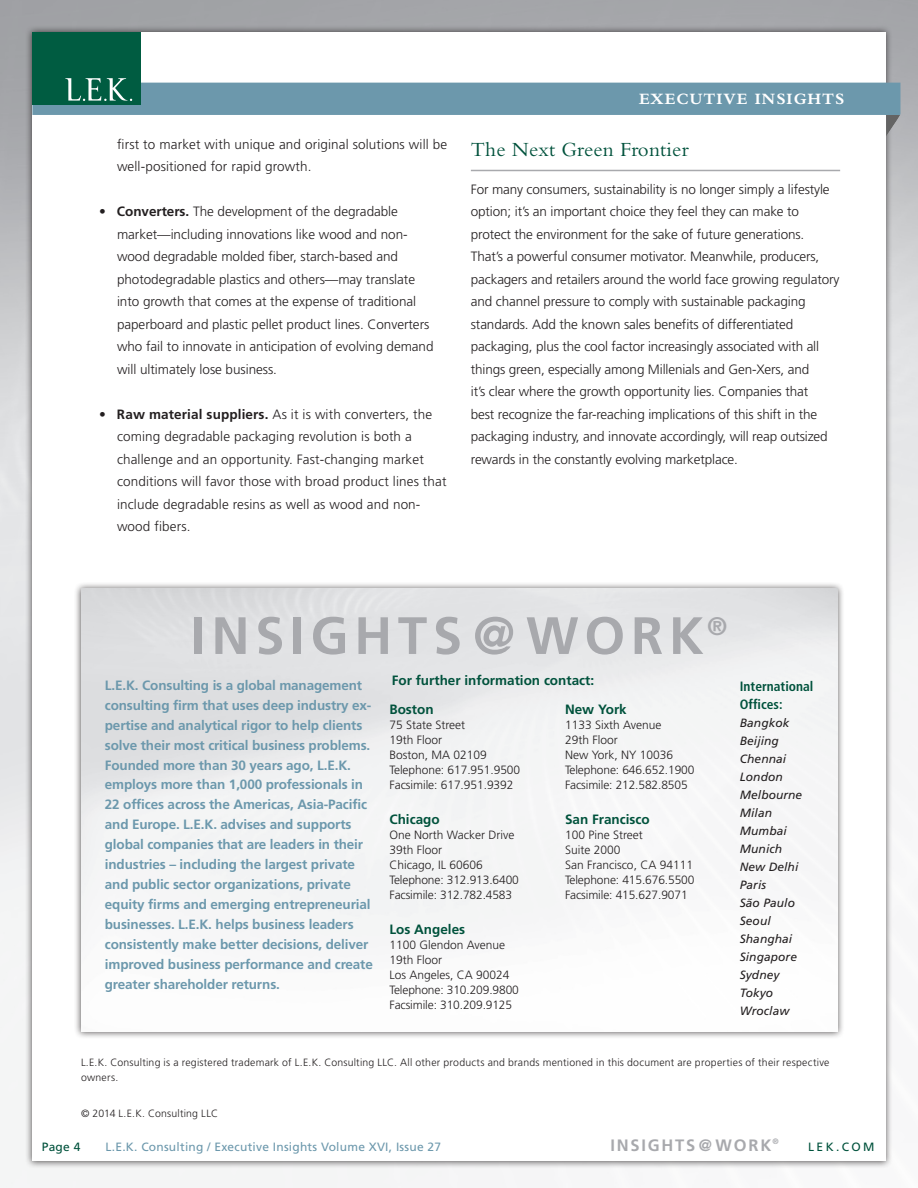
<style>
.page{position:relative;width:918px;height:1188px;background:#fff}
.page>*{position:absolute;margin:0;border:0;box-sizing:border-box;transform-origin:0 0}
.ad_text{font:700 52.5px "Frutiger";letter-spacing:.11em;color:#a8a9ad}
.subhead_rule{font:21px "Bembo";letter-spacing:.01em;color:#00523c}
.t1{font:700 16.5px "Bembo";letter-spacing:.06em;color:#fff}
.t2{font:700 16.5px "Frutiger";letter-spacing:.11em;color:#a8a9ad}
.body_copy{font:300 13.5px/22.5px "Frutiger";letter-spacing:-.01em;color:#231f20}
.frutiger_text{font:700 13.5px/20px "Frutiger";letter-spacing:-.01em;color:#6c98ac}
.body_copy-2{font:300 13.5px/22.5px "Frutiger";letter-spacing:.01em;color:#231f20}
.frutiger_text-2{font:700 13.5px "Frutiger";color:#00523c}
.Figure_Title{font:700 13.5px "Frutiger";color:#00523c}
.frutiger_text-3{font:700 condensed 13.5px/18px "Frutiger";color:#00523c}
.frutiger_text-4{font:300 12px/15px "Frutiger";letter-spacing:-.005em;color:#231f20}
.frutiger_text-5{font:italic 12px/18px "Frutiger";letter-spacing:.005em;color:#231f20}
.t3{font:12px "Frutiger";letter-spacing:.02em;color:#6c98ac}
.t4{font:12px "Frutiger";letter-spacing:.2em;color:#00523c}
.body_copy-3{font:300 10.5px/15px "Frutiger";letter-spacing:.02em;color:#231f20}
.t5{font:700 7.8px "Frutiger";color:#a8a9ad}
.s1{font-weight:700}
</style>
<div class="page">
<div style="left:25px;top:25px;width:868px;height:1143px;background:#231f20;opacity:.75"></div>
<div style="left:32px;top:32px;width:854px;height:1129px;background:#fff"></div>
<svg style="left:886px;top:115px;width:14px;height:22px"></svg>
<div style="left:32px;top:83px;width:868px;height:32px;background:#6c98ac"></div>
<div style="left:32px;top:32px;width:108px;height:73px;background:#005c41"></div>
<svg style="left:65px;top:78px;width:67px;height:23px"></svg>
<hr style="left:471px;top:170px;width:369px;height:1px;background:#a8a9ad">
<div style="left:74px;top:581px;width:771px;height:458px;background:#231f20;opacity:.75"></div>
<img style="left:81px;top:589px;width:757px;height:443px">
<p class="body_copy-2" style="left:117px;top:133px;width:332px">first to market with unique and original solutions will be well-positioned for rapid growth.</p>
<p class="body_copy" style="left:117px;top:201px;width:318px;text-indent:-18px"><span class="s1">• Converters.</span> The development of the degradable market—including innovations like wood and non&shy;wood degradable molded fiber, starch-based and photodegradable plastics and others—may translate into growth that comes at the expense of traditional paperboard and plastic pellet product lines. Converters who fail to innovate in anticipation of evolving demand will ultimately lose business.</p>
<p class="body_copy-2" style="left:117px;top:403px;width:331px;text-indent:-18px"><span class="s1">• Raw material suppliers.</span> As it is with converters, the coming degradable packaging revolution is both a challenge and an opportunity. Fast-changing market conditions will favor those with broad product lines that include degradable resins as well as wood and non&shy;wood fibers.</p>
<p class="t1" style="left:639px;top:89px;width:207px">EXECUTIVE INSIGHTS</p>
<p class="subhead_rule" style="left:471px;top:137px;width:219px">The Next Green Frontier</p>
<p class="body_copy" style="left:471px;top:178px;width:370px">For many consumers, sustainability is no longer simply a lifestyle option; it’s an important choice they feel they can make to protect the environment for the sake of future generations.<br>That’s a powerful consumer motivator. Meanwhile, producers, packagers and retailers around the world face growing regulatory and channel pressure to comply with sustainable packaging standards. Add the known sales benefits of differentiated packaging, plus the cool factor increasingly associated with all things green, especially among Millenials and Gen-Xers, and<br>it’s clear where the growth opportunity lies. Companies that<br>best recognize the far-reaching implications of this shift in the packaging industry, and innovate accordingly, will reap outsized rewards in the constantly evolving marketplace.</p>
<p class="ad_text" style="left:191px;top:605px;width:538px">INSIGHTS@WORK<sup>®</sup></p>
<p class="frutiger_text" style="left:105px;top:675px;width:270px">L.E.K. Consulting is a global management consulting firm that uses deep industry ex&shy;pertise and analytical rigor to help clients solve their most critical business problems.<br>Founded more than 30 years ago, L.E.K. employs more than 1,000 professionals in 22 offices across the Americas, Asia-Pacific and Europe. L.E.K. advises and supports global companies that are leaders in their industries – including the largest private and public sector organizations, private equity firms and emerging entrepreneurial businesses. L.E.K. helps business leaders consistently make better decisions, deliver improved business performance and create greater shareholder returns.</p>
<p class="Figure_Title" style="left:392px;top:673px;width:204px">For further information contact:</p>
<p class="frutiger_text-2" style="left:565px;top:701px;width:63px">New York</p>
<p class="frutiger_text-4" style="left:565px;top:718px;width:131px">1133 Sixth Avenue<br>29th Floor<br>New York, NY 10036<br>Telephone: 646.652.1900<br>Facsimile: 212.582.8505</p>
<p class="frutiger_text-2" style="left:565px;top:812px;width:86px">San Francisco</p>
<p class="frutiger_text-4" style="left:565px;top:828px;width:131px">100 Pine Street<br>Suite 2000<br>San Francisco, CA 94111<br>Telephone: 415.676.5500<br>Facsimile: 415.627.9071</p>
<p class="frutiger_text-2" style="left:389px;top:701px;width:46px">Boston</p>
<p class="frutiger_text-4" style="left:389px;top:718px;width:132px">75 State Street<br>19th Floor<br>Boston, MA 02109<br>Telephone: 617.951.9500<br>Facsimile: 617.951.9392</p>
<p class="frutiger_text-2" style="left:389px;top:812px;width:52px">Chicago</p>
<p class="frutiger_text-4" style="left:389px;top:828px;width:131px">One North Wacker Drive<br>39th Floor<br>Chicago, IL 60606<br>Telephone: 312.913.6400<br>Facsimile: 312.782.4583</p>
<p class="frutiger_text-2" style="left:389px;top:921px;width:77px">Los Angeles</p>
<p class="frutiger_text-4" style="left:389px;top:938px;width:131px">1100 Glendon Avenue<br>19th Floor<br>Los Angeles, CA 90024<br>Telephone: 310.209.9800<br>Facsimile: 310.209.9125</p>
<p class="frutiger_text-3" style="left:740px;top:678px;width:75px">International<br>Offices:</p>
<p class="frutiger_text-5" style="left:740px;top:714px;width:64px">Bangkok<br>Beijing<br>Chennai<br>London<br>Melbourne<br>Milan<br>Mumbai<br>Munich<br>New Delhi<br>Paris<br>São Paulo<br>Seoul<br>Shanghai<br>Singapore<br>Sydney<br>Tokyo<br>Wroclaw</p>
<p class="body_copy-3" style="left:81px;top:1055px;width:750px">L.E.K. Consulting is a registered trademark of L.E.K. Consulting LLC. All other products and brands mentioned in this document are properties of their respective owners.</p>
<p class="body_copy-3" style="left:81px;top:1106px;width:139px">© 2014 L.E.K. Consulting LLC</p>
<p class="t4" style="left:42px;top:1139px;width:40px">Page 4</p>
<p class="t3" style="left:106px;top:1139px;width:337px">L.E.K. Consulting / Executive Insights Volume XVI, Issue 27</p>
<p class="t5" style="left:772px;top:1137px;width:8px">®</p>
<p class="t2" style="left:610px;top:1135px;width:163px">INSIGHTS@WORK</p>
<p class="t4" style="left:808px;top:1140px;width:68px">LEK.COM</p>
</div>
